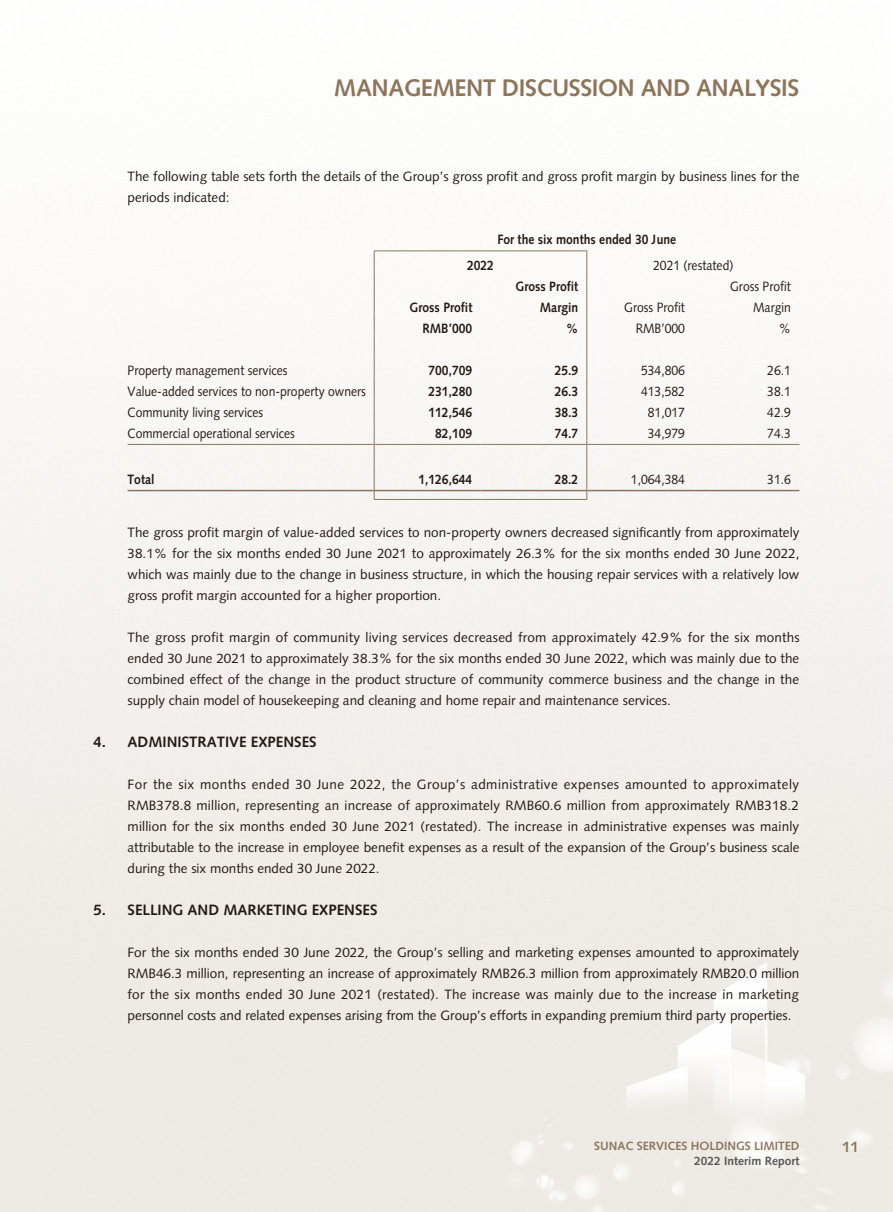
<style>
.page{position:relative;width:893px;height:1212px;background:#fff}
.page>*{position:absolute;margin:0;border:0;box-sizing:border-box;transform-origin:0 0}
.t1{font:700 24px "Syntax LT Std";letter-spacing:-.02em;color:#8c755b}
.t2{font:700 15px "Syntax LT Std";color:#231916}
.t3{font:700 15px "Syntax LT Std";color:#8c755b}
.t4{font:13.5px/21px "Syntax LT Std";color:#231916;text-align:justify}
.t5{font:13.5px/21px "Syntax LT Std";color:#231916;text-align:right;scale:.9 1}
.t6{font:700 13.5px/21px "Syntax LT Std";color:#231916;text-align:right;scale:.9 1}
.t7{font:700 12px "Syntax LT Std";color:#8c755b}
.t8{font:700 12px "Syntax LT Std";color:#595857}
</style>
<div class="page">
<hr style="left:374px;top:250px;width:106px;height:1px;background:#8c755b">
<svg style="left:374px;top:251px;width:1px;height:21px"></svg>
<hr style="left:480px;top:250px;width:107px;height:1px;background:#8c755b">
<hr style="left:374px;top:272px;width:1px;height:42px;background:#8c755b">
<hr style="left:586px;top:272px;width:1px;height:42px;background:#8c755b">
<svg style="left:374px;top:314px;width:1px;height:185px"></svg>
<svg style="left:586px;top:314px;width:1px;height:185px"></svg>
<hr style="left:374px;top:499px;width:106px;height:1px;background:#8c755b">
<hr style="left:480px;top:499px;width:107px;height:1px;background:#8c755b">
<svg style="left:586px;top:251px;width:1px;height:21px"></svg>
<hr style="left:128px;top:444px;width:246px;height:1px;background:#8c755b">
<hr style="left:375px;top:444px;width:105px;height:1px;background:#8c755b">
<hr style="left:480px;top:444px;width:106px;height:1px;background:#8c755b">
<hr style="left:587px;top:444px;width:106px;height:1px;background:#8c755b">
<hr style="left:693px;top:444px;width:106px;height:1px;background:#8c755b">
<hr style="left:128px;top:490px;width:246px;height:1px;background:#8c755b">
<hr style="left:375px;top:490px;width:105px;height:1px;background:#8c755b">
<hr style="left:480px;top:490px;width:106px;height:1px;background:#8c755b">
<hr style="left:587px;top:490px;width:106px;height:1px;background:#8c755b">
<hr style="left:693px;top:490px;width:106px;height:1px;background:#8c755b">
<h1 class="t1" style="left:334px;top:74px;width:467px">MANAGEMENT DISCUSSION AND ANALYSIS</h1>
<p class="t4" style="left:128px;top:166px;width:673px">The following table sets forth the details of the Group’s gross profit and gross profit margin by business lines for the periods indicated:</p>
<p class="t6" style="left:497px;top:229px;width:200px">For the six months ended 30 June</p>
<p class="t6" style="left:467px;top:255px;width:32px">2022</p>
<p class="t5" style="left:653px;top:255px;width:91px">2021 (restated)</p>
<p class="t6" style="left:410px;top:297px;width:71px">Gross Profit</p>
<p class="t6" style="left:516px;top:276px;width:71px">Gross Profit<br>Margin</p>
<p class="t5" style="left:730px;top:276px;width:69px">Gross Profit<br>Margin</p>
<p class="t5" style="left:624px;top:297px;width:69px">Gross Profit</p>
<p class="t6" style="left:422px;top:318px;width:57px">RMB’000</p>
<p class="t6" style="left:566px;top:318px;width:15px">%</p>
<p class="t5" style="left:636px;top:318px;width:56px">RMB’000</p>
<p class="t5" style="left:779px;top:318px;width:15px">%</p>
<p class="t5" style="left:128px;top:360px;width:179px">Property management services</p>
<p class="t6" style="left:428px;top:360px;width:50px">700,709</p>
<p class="t6" style="left:555px;top:360px;width:28px">25.9</p>
<p class="t5" style="left:641px;top:360px;width:50px">534,806</p>
<p class="t5" style="left:767px;top:360px;width:28px">26.1</p>
<p class="t5" style="left:128px;top:381px;width:266px">Value-added services to non-property owners</p>
<p class="t6" style="left:428px;top:381px;width:50px">231,280</p>
<p class="t6" style="left:555px;top:381px;width:28px">26.3</p>
<p class="t5" style="left:641px;top:381px;width:50px">413,582</p>
<p class="t5" style="left:767px;top:381px;width:28px">38.1</p>
<p class="t5" style="left:128px;top:402px;width:152px">Community living services</p>
<p class="t6" style="left:428px;top:402px;width:50px">112,546</p>
<p class="t6" style="left:555px;top:402px;width:28px">38.3</p>
<p class="t5" style="left:648px;top:402px;width:43px">81,017</p>
<p class="t5" style="left:767px;top:402px;width:28px">42.9</p>
<p class="t5" style="left:128px;top:423px;width:188px">Commercial operational services</p>
<p class="t6" style="left:435px;top:423px;width:43px">82,109</p>
<p class="t6" style="left:555px;top:423px;width:28px">74.7</p>
<p class="t5" style="left:648px;top:423px;width:43px">34,979</p>
<p class="t5" style="left:767px;top:423px;width:28px">74.3</p>
<p class="t6" style="left:128px;top:469px;width:32px">Total</p>
<p class="t6" style="left:418px;top:469px;width:62px">1,126,644</p>
<p class="t6" style="left:555px;top:469px;width:28px">28.2</p>
<p class="t5" style="left:631px;top:469px;width:62px">1,064,384</p>
<p class="t5" style="left:767px;top:469px;width:28px">31.6</p>
<p class="t4" style="left:128px;top:522px;width:673px">The gross profit margin of value-added services to non-property owners decreased significantly from approximately 38.1% for the six months ended 30 June 2021 to approximately 26.3% for the six months ended 30 June 2022, which was mainly due to the change in business structure, in which the housing repair services with a relatively low gross profit margin accounted for a higher proportion.</p>
<p class="t4" style="left:128px;top:627px;width:674px">The gross profit margin of community living services decreased from approximately 42.9% for the six months ended 30 June 2021 to approximately 38.3% for the six months ended 30 June 2022, which was mainly due to the combined effect of the change in the product structure of community commerce business and the change in the supply chain model of housekeeping and cleaning and home repair and maintenance services.</p>
<p class="t2" style="left:94px;top:733px;width:225px">4. ADMINISTRATIVE EXPENSES</p>
<p class="t4" style="left:128px;top:774px;width:673px">For the six months ended 30 June 2022, the Group’s administrative expenses amounted to approximately RMB378.8 million, representing an increase of approximately RMB60.6 million from approximately RMB318.2 million for the six months ended 30 June 2021 (restated). The increase in administrative expenses was mainly attributable to the increase in employee benefit expenses as a result of the expansion of the Group’s business scale during the six months ended 30 June 2022.</p>
<p class="t2" style="left:94px;top:901px;width:286px">5. SELLING AND MARKETING EXPENSES</p>
<p class="t4" style="left:128px;top:942px;width:673px">For the six months ended 30 June 2022, the Group’s selling and marketing expenses amounted to approximately RMB46.3 million, representing an increase of approximately RMB26.3 million from approximately RMB20.0 million for the six months ended 30 June 2021 (restated). The increase was mainly due to the increase in marketing personnel costs and related expenses arising from the Group’s efforts in expanding premium third party properties.</p>
<p class="t7" style="left:594px;top:1138px;width:207px">SUNAC SERVICES HOLDINGS LIMITED</p>
<p class="t8" style="left:694px;top:1153px;width:107px">2022 Interim Report</p>
<p class="t3" style="left:842px;top:1138px;width:18px">11</p>
</div>
